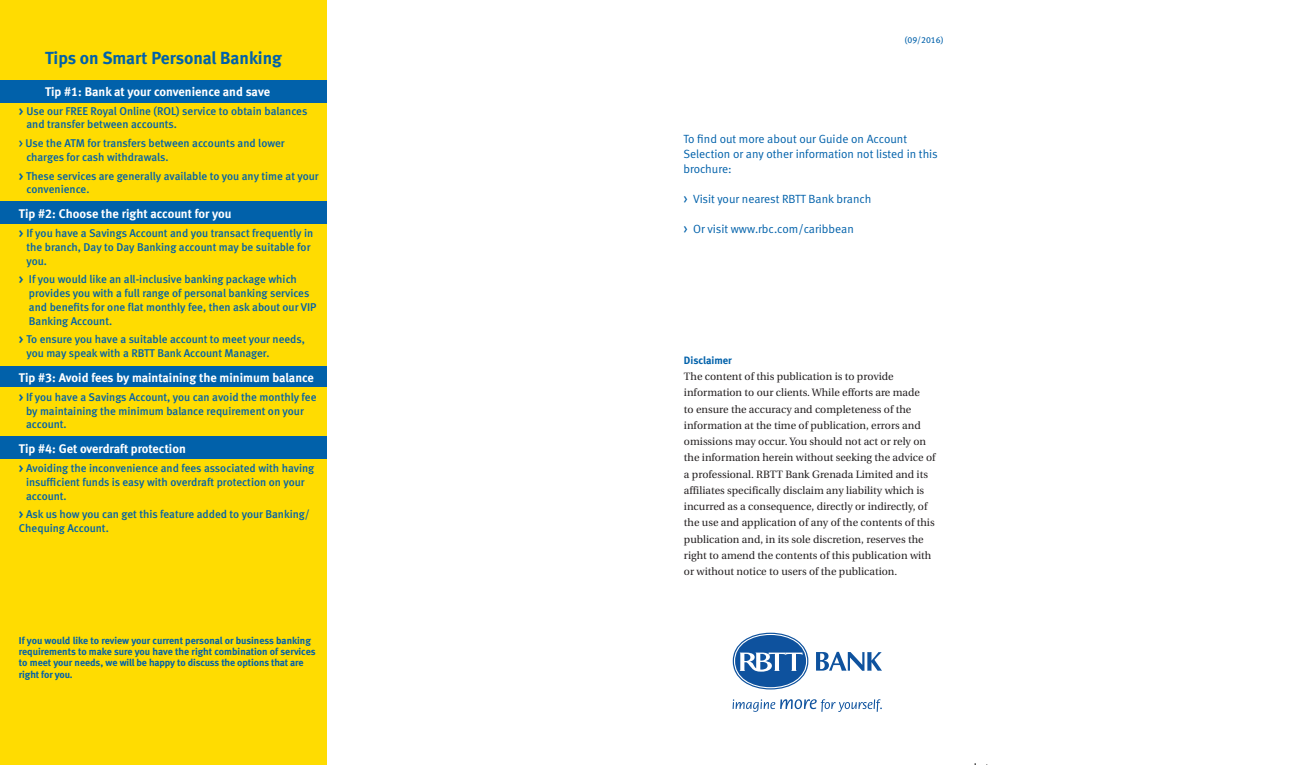
<style>
.page{position:relative;width:1314px;height:765px;background:#fff}
.page>*{position:absolute;margin:0;border:0;box-sizing:border-box;transform-origin:0 0}
.t1{font:17.5px "Meta Bold LF";color:#0161aa}
.t2{font:12.5px "Meta Bold LF";color:#fff}
.t3{font:11.88px/15px "Meta Normal LF";color:#0161aa}
.t4{font:11.25px/13.8px "Meta Medium LF";color:#0161aa}
.t5{font:10.62px/16.2px "Utopia";color:#231f20}
.t6{font:10.62px "Meta Bold LF";color:#0161aa}
.t7{font:10px/11.2px "Meta Bold LF";letter-spacing:-.005em;color:#0161aa}
.t8{font:8.75px "Meta Book LF";color:#0161aa}
.s1{font-family:"Meta Bold LF"}
.s2{font-family:"Meta Book LF";font-size:15px}
</style>
<div class="page">
<div style="left:0;top:0;width:327px;height:765px;background:#ffdc01"></div>
<div style="left:0;top:81px;width:327px;height:22px;background:#0161aa"></div>
<div style="left:0;top:202px;width:327px;height:22px;background:#0161aa"></div>
<div style="left:0;top:436px;width:327px;height:22px;background:#0161aa"></div>
<div style="left:0;top:366px;width:327px;height:21px;background:#0161aa"></div>
<svg style="left:816px;top:652px;width:66px;height:19px"></svg>
<svg style="left:733px;top:633px;width:75px;height:57px"></svg>
<svg style="left:733px;top:699px;width:149px;height:13px"></svg>
<h1 class="t1" style="left:45px;top:47px;width:238px">Tips on Smart Personal Banking</h1>
<p class="t2" style="left:45px;top:84px;width:227px">Tip #1: Bank at your convenience and save</p>
<p class="t4" style="left:26px;top:104px;width:282px;text-indent:-8px"><span class="s1">&gt;</span> Use our FREE Royal Online (ROL) service to obtain balances and transfer between accounts.</p>
<p class="t4" style="left:26px;top:136px;width:260px;text-indent:-8px">&gt; Use the ATM for transfers between accounts and lower charges for cash withdrawals.</p>
<p class="t4" style="left:26px;top:169px;width:294px;text-indent:-8px"><span class="s1">&gt;</span> These services are generally available to you any time at your convenience.</p>
<p class="t2" style="left:19px;top:207px;width:214px">Tip #2: Choose the right account for you</p>
<p class="t4" style="left:26px;top:226px;width:288px;text-indent:-8px"><span class="s1">&gt;</span> If you have a Savings Account and you transact frequently in the branch, Day to Day Banking account may be suitable for you.</p>
<p class="t4" style="left:29px;top:273px;width:289px;text-indent:-10px"><span class="s1">&gt;</span> If you would like an all-inclusive banking package which provides you with a full range of personal banking services and benefits for one flat monthly fee, then ask about our VIP Banking Account.</p>
<p class="t4" style="left:26px;top:333px;width:280px;text-indent:-8px"><span class="s1">&gt;</span> To ensure you have a suitable account to meet your needs, you may speak with a RBTT Bank Account Manager.</p>
<p class="t2" style="left:19px;top:370px;width:297px">Tip #3: Avoid fees by maintaining the minimum balance</p>
<p class="t4" style="left:26px;top:390px;width:292px;text-indent:-7px"><span class="s1">&gt;</span> If you have a Savings Account, you can avoid the monthly fee by maintaining the minimum balance requirement on your account.</p>
<p class="t2" style="left:19px;top:442px;width:168px">Tip #4: Get overdraft protection</p>
<p class="t4" style="left:26px;top:461px;width:290px;text-indent:-7px"><span class="s1">&gt;</span> Avoiding the inconvenience and fees associated with having insufficient funds is easy with overdraft protection on your account.</p>
<p class="t4" style="left:19px;top:508px;width:292px"><span class="s1">&gt;</span> Ask us how you can get this feature added to your Banking/<br>Chequing Account.</p>
<p class="t7" style="left:19px;top:635px;width:298px">If you would like to review your current personal or business banking requirements to make sure you have the right combination of services to meet your needs, we will be happy to discuss the options that are right for you.</p>
<p class="t8" style="left:905px;top:35px;width:40px">(09/2016)</p>
<p class="t3" style="left:683px;top:131px;width:256px">To find out more about our Guide on Account<br>Selection or any other information not listed in this brochure:</p>
<p class="t3" style="left:683px;top:191px;width:189px"><span class="s2">›</span> Visit your nearest RBTT Bank branch</p>
<p class="t3" style="left:683px;top:221px;width:172px"><span class="s2">›</span> Or visit www.rbc.com/caribbean</p>
<p class="t6" style="left:684px;top:354px;width:49px">Disclaimer</p>
<p class="t5" style="left:684px;top:369px;width:253px">The content of this publication is to provide information to our clients. While efforts are made<br>to ensure the accuracy and completeness of the information at the time of publication, errors and omissions may occur. You should not act or rely on the information herein without seeking the advice of a professional. RBTT Bank Grenada Limited and its affiliates specifically disclaim any liability which is incurred as a consequence, directly or indirectly, of the use and application of any of the contents of this publication and, in its sole discretion, reserves the right to amend the contents of this publication with or without notice to users of the publication.</p>
</div>
